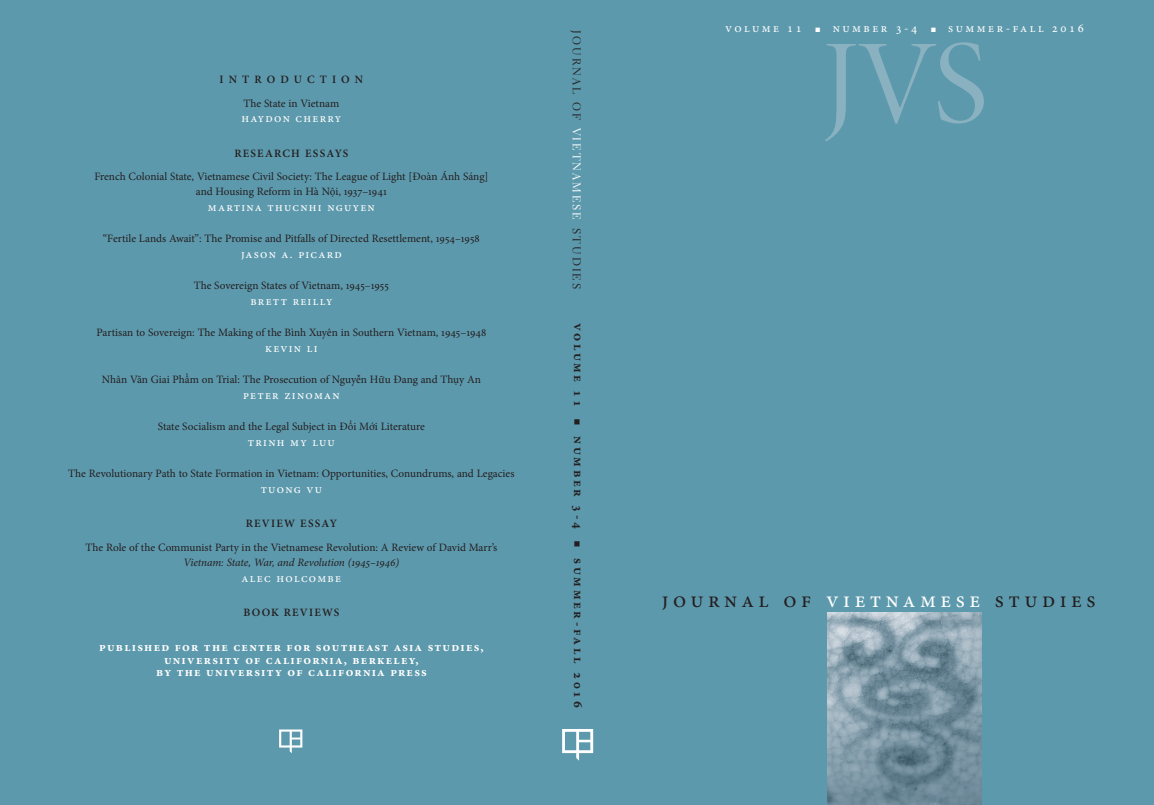
<style>
.page{position:relative;width:1154px;height:805px;background:#fff}
.page>*{position:absolute;margin:0;border:0;box-sizing:border-box;transform-origin:0 0}
.t1{font:120px "Minion Pro Disp";color:#8ab1c0}
.t2{font:22.5px "Minion Pro";letter-spacing:.2em;color:#231f20}
.t3{font:700 13.12px "Minion Pro";letter-spacing:.2em;color:#231f20}
.t4{font:700 12.5px/12.5px "Minion Pro";letter-spacing:.1em;color:#fff;text-align:center}
.t5{font:12.5px "Minion Pro";letter-spacing:.1em;color:#fff}
.t6{font:12.5px "Minion Pro";letter-spacing:.2em;color:#fff}
.t7{font:11.25px/15.6px "Minion Pro";color:#231f20;text-align:center}
.t8{font:600 11.25px "Minion Pro";letter-spacing:.11em;color:#231f20}
.t9{font:italic 11.25px "Minion Pro";letter-spacing:-.01em;color:#231f20}
.t10{font:11.25px "Electra LH";letter-spacing:.18em;color:#fff}
.t11{font:11.25px "Electra LH";letter-spacing:.18em;color:#231f20}
.s1{color:#231f20}
.s2{color:#fff}
</style>
<div class="page">
<div style="left:0;top:0;width:1154px;height:804px;background:#5d99ac"></div>
<svg style="left:279px;top:729px;width:23px;height:23px"></svg>
<svg style="left:562px;top:729px;width:31px;height:31px"></svg>
<img style="left:828px;top:612px;width:154px;height:192px">
<p class="t8" style="left:220px;top:75px;width:145px">I N T R O D U C T I O N</p>
<p class="t7" style="left:244px;top:96px;width:97px">The State in Vietnam</p>
<p class="t5" style="left:242px;top:113px;width:101px">haydon cherry</p>
<p class="t8" style="left:234px;top:148px;width:115px">RESEARCH ESSAYS</p>
<p class="t7" style="left:94px;top:169px;width:396px">French Colonial State, Vietnamese Civil Society: The League of Light [Đoàn Ánh Sáng] and Housing Reform in Hà Nội, 1937–1941</p>
<p class="t5" style="left:208px;top:202px;width:168px">martina thucnhi nguyEn</p>
<p class="t7" style="left:103px;top:232px;width:378px">“Fertile Lands Await”: The Promise and Pitfalls of Directed Resettlement, 1954–1958</p>
<p class="t5" style="left:241px;top:249px;width:102px">jason a. picard</p>
<p class="t7" style="left:194px;top:279px;width:197px">The Sovereign States of Vietnam, 1945–1955</p>
<p class="t5" style="left:250px;top:296px;width:84px">brett reilly</p>
<p class="t7" style="left:96px;top:325px;width:391px">Partisan to Sovereign: The Making of the Bình Xuyên in Southern Vietnam, 1945–1948</p>
<p class="t5" style="left:265px;top:343px;width:54px">kevin li</p>
<p class="t7" style="left:102px;top:372px;width:381px">Nhân Văn Giai Phâ᾿m on Trial: The Prosecution of Nguyễn Hữu Đang and Thụy An</p>
<p class="t5" style="left:243px;top:390px;width:98px">peter zinoman</p>
<p class="t7" style="left:158px;top:419px;width:268px">State Socialism and the Legal Subject in Đô᾿i Mới Literature</p>
<p class="t5" style="left:248px;top:436px;width:88px">trinh my luu</p>
<p class="t7" style="left:68px;top:466px;width:448px">The Revolutionary Path to State Formation in Vietnam: Opportunities, Conundrums, and Legacies</p>
<p class="t5" style="left:261px;top:483px;width:63px">tuong vu</p>
<p class="t8" style="left:246px;top:519px;width:93px">REVIEW ESSAY</p>
<p class="t7" style="left:86px;top:539px;width:413px">The Role of the Communist Party in the Vietnamese Revolution: A Review of David Marr’s</p>
<p class="t9" style="left:183px;top:557px;width:217px">Vietnam: State, War, and Revolution (1945–1946)</p>
<p class="t5" style="left:242px;top:572px;width:101px">alec holcombe</p>
<p class="t8" style="left:243px;top:607px;width:98px">BOOK REVIEWS</p>
<p class="t4" style="left:99px;top:641px;width:386px">published for the center for southeast asia studies, university of california, berkeley,<br>by the university of california press</p>
<p class="t11" style="left:581px;top:30px;width:65px;rotate:90deg">JOURNAL</p>
<p class="t10" style="left:581px;top:102px;width:189px;rotate:90deg"><span class="s1">OF</span> VIETNAMESE <span class="s1">STUDIES</span></p>
<p class="t3" style="left:583px;top:322px;width:386px;rotate:90deg">volume 11 ■ number 3-4 ■ summer-fall 2016</p>
<p class="t6" style="left:725px;top:23px;width:360px">volume 11 ■ number 3-4 ■ summer-fall 2016</p>
<h1 class="t1" style="left:822px;top:36px;width:167px">JVS</h1>
<h2 class="t2" style="left:662px;top:590px;width:435px">journal of <span class="s2">vietnamese</span> studies</h2>
</div>
